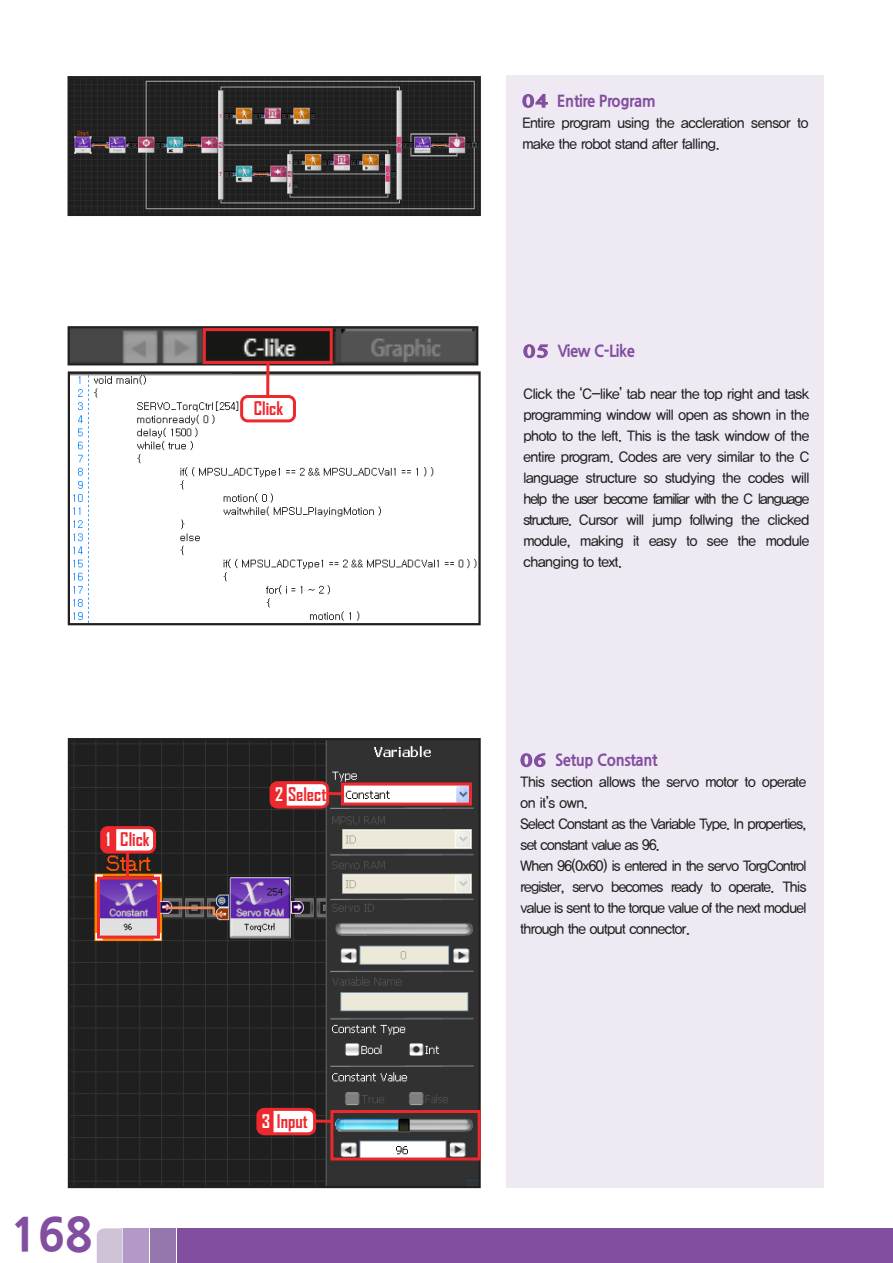
<style>
.page{position:relative;width:893px;height:1263px;background:#fff}
.page>*{position:absolute;margin:0;border:0;box-sizing:border-box;transform-origin:0 0}
.t1{font:700 45px "Nanum Gothic OTF Extra";color:#824fa0}
.t2{font:700 18px "Agency FB";color:#ee292e}
.t3{font:700 18px "Agency FB";color:#fff}
.t4{font:700 15.9px "Nanum Gothic OTF Extra";letter-spacing:-.025em;color:#824fa0;scale:.95 1}
.t5{font:14.4px/21px "YDVYGO13";letter-spacing:-.025em;color:#231f20;scale:.95 1}
.t6{font:14.4px/21px "YDVYGO13";letter-spacing:-.05em;color:#231f20;scale:.95 1}
.s1{color:#fff}
.s2{font-family:"Nanum Myeongjo OTF Extra";font-size:16.2px}
</style>
<div class="page">
<svg style="left:97px;top:1228px;width:26px;height:35px"></svg>
<div style="left:123px;top:1228px;width:26px;height:35px;background:#b398c8"></div>
<div style="left:150px;top:1228px;width:26px;height:35px;background:#9576ad"></div>
<div style="left:177px;top:1228px;width:716px;height:35px;background:#824fa0"></div>
<div style="left:506px;top:75px;width:318px;height:1113px;background:#efe9f3"></div>
<img style="left:71px;top:79px;width:407px;height:134px">
<div style="left:68px;top:76px;width:413px;height:140px;border:2px solid #231f20"></div>
<svg style="left:522px;top:94px;width:26px;height:14px"></svg>
<img style="left:71px;top:374px;width:407px;height:248px">
<div style="left:68px;top:371px;width:413px;height:254px;border:2px solid #231f20"></div>
<svg style="left:523px;top:344px;width:25px;height:15px"></svg>
<img style="left:71px;top:329px;width:404px;height:33px">
<div style="left:68px;top:326px;width:410px;height:39px;border:2px solid #231f20"></div>
<div style="left:203px;top:328px;width:130px;height:36px;border:3px solid #ee292e"></div>
<hr style="left:266px;top:362px;width:3px;height:54px;background:#ee292e">
<div style="left:242px;top:396px;width:52px;height:25px;background:#fff;border-radius:6px"></div>
<div style="left:240px;top:395px;width:56px;height:27px;border:3px solid #ee292e;border-radius:6px"></div>
<svg style="left:520px;top:753px;width:26px;height:15px"></svg>
<img style="left:71px;top:741px;width:407px;height:444px">
<div style="left:68px;top:738px;width:413px;height:450px;border:2px solid #231f20"></div>
<div style="left:341px;top:782px;width:131px;height:23px;border:3px solid #ee292e"></div>
<div style="left:330px;top:1110px;width:151px;height:50px;border:3px solid #ee292e"></div>
<div style="left:97px;top:877px;width:63px;height:62px;border:3px solid #ee292e"></div>
<hr style="left:126px;top:826px;width:3px;height:54px;background:#ee292e">
<div style="left:102px;top:828px;width:53px;height:24px;background:#fff;border-radius:6px"></div>
<div style="left:100px;top:826px;width:56px;height:27px;border:3px solid #ee292e;border-radius:6px"></div>
<svg style="left:101px;top:828px;width:15px;height:24px"></svg>
<div style="left:270px;top:781px;width:59px;height:28px;border:3px solid #ee292e;border-radius:6px"></div>
<svg style="left:271px;top:783px;width:75px;height:24px"></svg>
<div style="left:256px;top:1108px;width:60px;height:27px;border:3px solid #ee292e;border-radius:6px"></div>
<svg style="left:258px;top:1109px;width:78px;height:25px"></svg>
<p class="t2" style="left:254px;top:397px;width:31px">Click</p>
<p class="t3" style="left:106px;top:828px;width:6px">1</p>
<p class="t2" style="left:120px;top:828px;width:31px">Click</p>
<h1 class="t1" style="left:11px;top:1207px;width:83px">168</h1>
<p class="t2" style="left:275px;top:783px;width:53px"><span class="s1">2</span> Select</p>
<p class="t2" style="left:262px;top:1110px;width:47px"><span class="s1">3</span> Input</p>
<p class="t4" style="left:522px;top:91px;width:142px"><span class="s2">04</span> Entire Program</p>
<p class="t5" style="left:522px;top:112px;width:302px">Entire program using the accleration sensor to make the robot stand after falling.</p>
<p class="t4" style="left:523px;top:342px;width:119px"><span class="s2">05</span> View C-Like</p>
<p class="t5" style="left:523px;top:383px;width:303px;text-align:justify">Click the ‘C-like’ tab near the top right and task programming window will open as shown in the photo to the left. This is the task window of the entire program. Codes are very similar to the C language structure so studying the codes will help the user become familiar with the C language structure. Cursor will jump follwing the clicked module, making it easy to see the module changing to text.</p>
<p class="t4" style="left:521px;top:751px;width:146px"><span class="s2">06</span> Setup Constant</p>
<p class="t5" style="left:521px;top:771px;width:302px">This section allows the servo motor to operate on it’s own.</p>
<p class="t6" style="left:521px;top:813px;width:303px">Select Constant as the Variable Type. In properties, set constant value as 96.</p>
<p class="t5" style="left:521px;top:855px;width:302px;text-align:justify">When 96(0x60) is entered in the servo TorgControl register, servo becomes ready to operate. This value is sent to the torque value of the next moduel through the output connector.</p>
</div>
